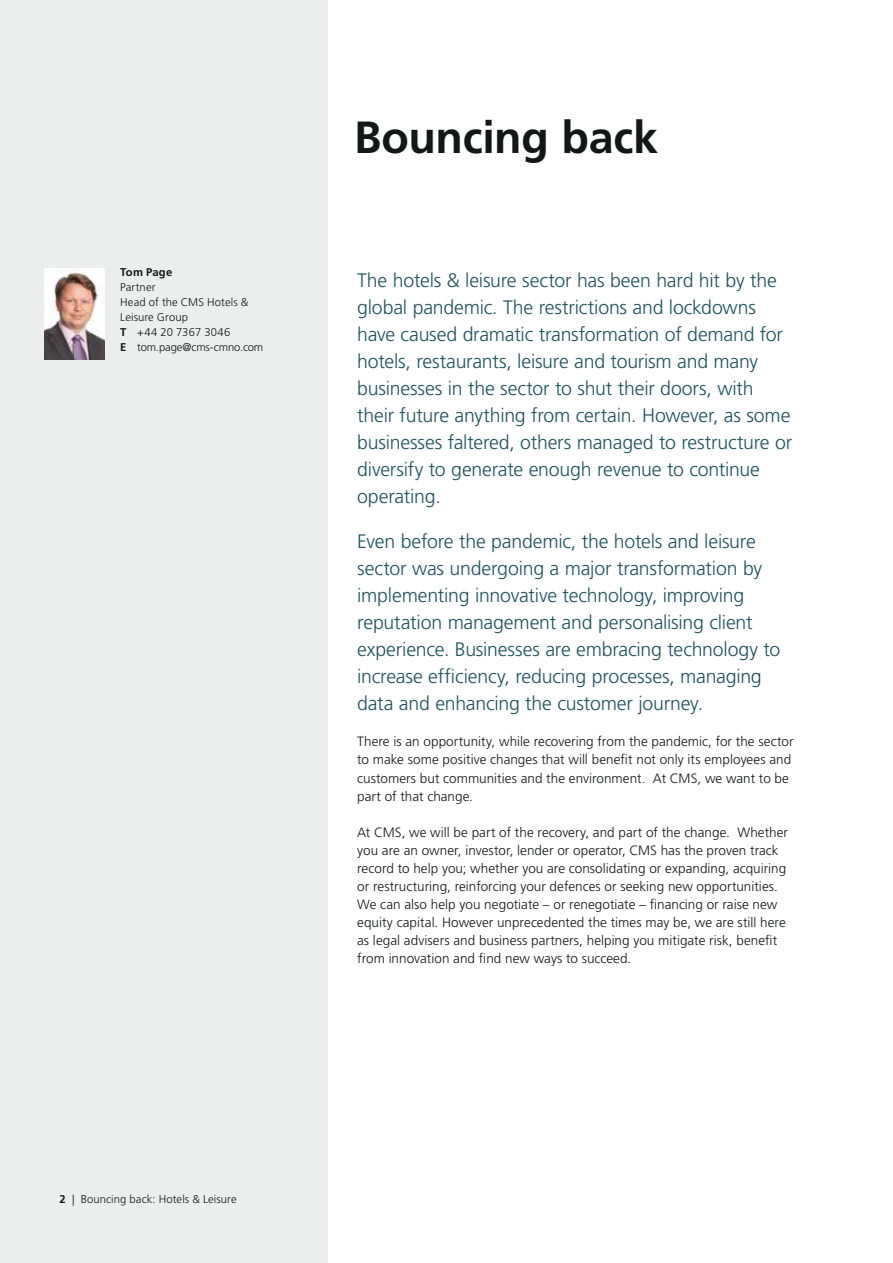
<style>
.page{position:relative;width:893px;height:1263px;background:#fff}
.page>*{position:absolute;margin:0;border:0;box-sizing:border-box;transform-origin:0 0}
.Head_4___30_36pt___L{font:700 45px "Frutiger LT Pro";letter-spacing:-.01em;color:#151616}
.Sub_1___13_18pt___Li{font:300 19.5px/27px "Frutiger LT Pro";letter-spacing:-.01em;color:#1f535e}
.t1{font:300 13.5px/18px "Frutiger LT Pro";color:#151616}
.Page___left___7_5_10{font:300 11.25px "Frutiger LT Pro";letter-spacing:.005em;color:#151616}
.Page___left___7_5_10-2{font:700 11.25px "Frutiger LT Pro";letter-spacing:.015em;color:#151616}
.s1{font-weight:700}
</style>
<div class="page">
<div style="left:0;top:0;width:327px;height:1263px;background:#eceded"></div>
<img style="left:45px;top:269px;width:59px;height:90px">
<p class="Page___left___7_5_10-2" style="left:120px;top:266px;width:54px">Tom Page</p>
<p class="Page___left___7_5_10" style="left:120px;top:281px;width:37px">Partner</p>
<p class="Page___left___7_5_10" style="left:120px;top:296px;width:130px">Head of the CMS Hotels &amp;</p>
<p class="Page___left___7_5_10" style="left:120px;top:311px;width:69px">Leisure Group</p>
<p class="Page___left___7_5_10" style="left:120px;top:326px;width:112px"><span class="s1">T</span> +44 20 7367 3046</p>
<p class="Page___left___7_5_10" style="left:120px;top:341px;width:145px"><span class="s1">E</span> tom.page@cms-cmno.com</p>
<p class="Page___left___7_5_10" style="left:60px;top:1193px;width:179px"><span class="s1">2</span> | Bouncing back: Hotels &amp; Leisure</p>
<p class="Head_4___30_36pt___L" style="left:354px;top:111px;width:306px">Bouncing back</p>
<p class="Sub_1___13_18pt___Li" style="left:357px;top:267px;width:437px">The hotels &amp; leisure sector has been hard hit by the global pandemic. The restrictions and lockdowns have caused dramatic transformation of demand for hotels, restaurants, leisure and tourism and many businesses in the sector to shut their doors, with their future anything from certain. However, as some businesses faltered, others managed to restructure or diversify to generate enough revenue to continue operating.</p>
<p class="Sub_1___13_18pt___Li" style="left:357px;top:528px;width:425px">Even before the pandemic, the hotels and leisure sector was undergoing a major transformation by implementing innovative technology, improving reputation management and personalising client experience. Businesses are embracing technology to increase efficiency, reducing processes, managing data and enhancing the customer journey.</p>
<p class="t1" style="left:357px;top:733px;width:438px">There is an opportunity, while recovering from the pandemic, for the sector to make some positive changes that will benefit not only its employees and customers but communities and the environment. At CMS, we want to be part of that change.</p>
<p class="t1" style="left:357px;top:823px;width:432px">At CMS, we will be part of the recovery, and part of the change. Whether you are an owner, investor, lender or operator, CMS has the proven track record to help you; whether you are consolidating or expanding, acquiring or restructuring, reinforcing your defences or seeking new opportunities.<br>We can also help you negotiate – or renegotiate – financing or raise new equity capital. However unprecedented the times may be, we are still here as legal advisers and business partners, helping you mitigate risk, benefit from innovation and find new ways to succeed.</p>
</div>
